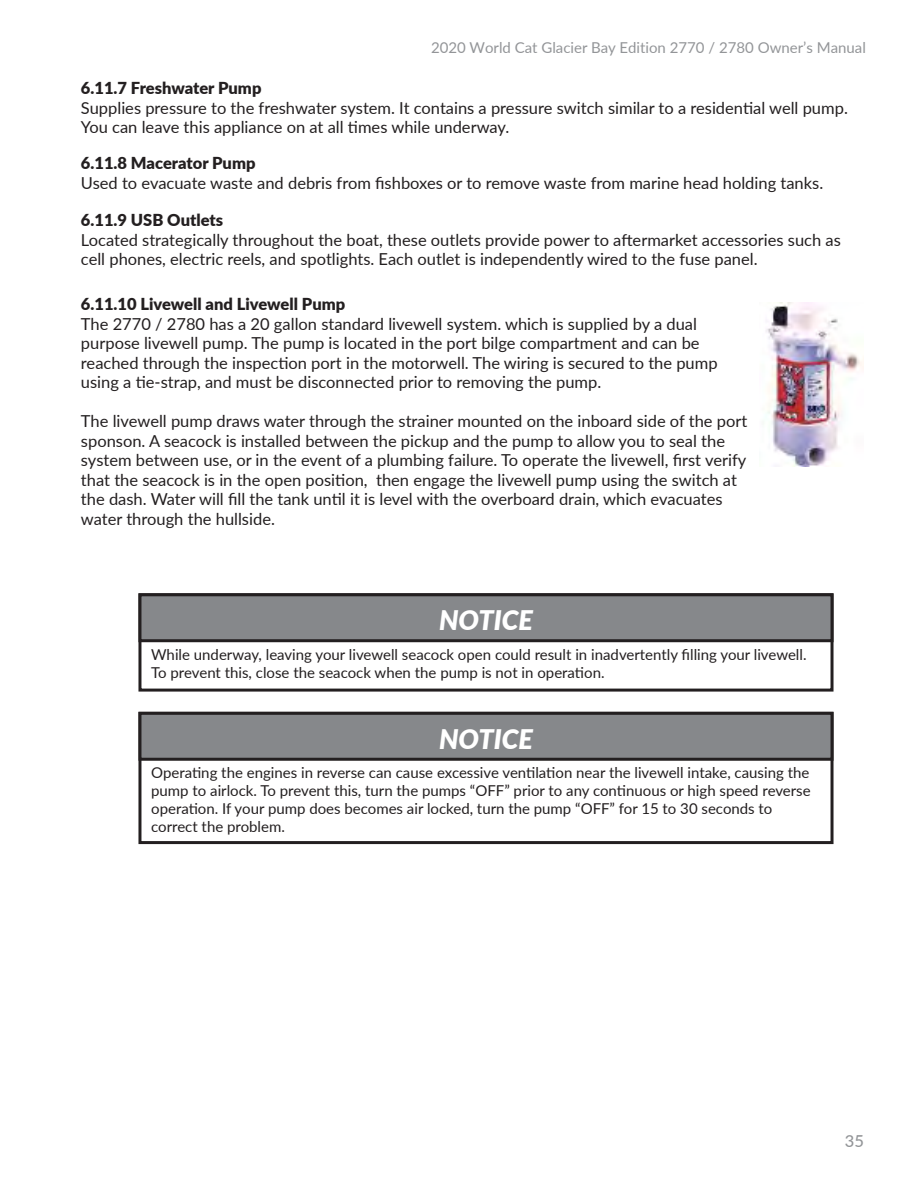
<style>
.page{position:relative;width:918px;height:1188px;background:#fff}
.page>*{position:absolute;margin:0;border:0;box-sizing:border-box;transform-origin:0 0}
.t1{font:italic 900 27px "Lato";color:#fff}
.t2{font:16.5px/19.5px "Lato";color:#231f20}
.t3{font:900 16.5px "Lato";color:#231f20}
.t4{font:500 16.5px "Lato";color:#939598}
.t5{font:15px/18px "Lato";color:#231f20}
.t6{font:15px "Lato";color:#939598}
</style>
<div class="page">
<img style="left:766px;top:303px;width:98px;height:163px">
<svg style="left:138px;top:644px;width:696px;height:48px"></svg>
<svg style="left:138px;top:593px;width:696px;height:51px;background:#7d7e81"></svg>
<svg style="left:138px;top:762px;width:696px;height:83px"></svg>
<svg style="left:138px;top:711px;width:696px;height:51px;background:#7e7f81"></svg>
<p class="t6" style="left:431px;top:37px;width:436px">2020 World Cat Glacier Bay Edition 2770 / 2780 Owner’s Manual</p>
<p class="t3" style="left:81px;top:76px;width:182px">6.11.7 Freshwater Pump</p>
<p class="t2" style="left:81px;top:97px;width:768px">Supplies pressure to the freshwater system. It contains a pressure switch similar to a residential well pump.<br>You can leave this appliance on at all times while underway.</p>
<p class="t3" style="left:81px;top:151px;width:176px">6.11.8 Macerator Pump</p>
<p class="t2" style="left:81px;top:172px;width:744px">Used to evacuate waste and debris from fishboxes or to remove waste from marine head holding tanks.</p>
<p class="t3" style="left:81px;top:208px;width:144px">6.11.9 USB Outlets</p>
<p class="t2" style="left:81px;top:229px;width:761px">Located strategically throughout the boat, these outlets provide power to aftermarket accessories such as cell phones, electric reels, and spotlights. Each outlet is independently wired to the fuse panel.</p>
<p class="t3" style="left:81px;top:292px;width:266px">6.11.10 Livewell and Livewell Pump</p>
<p class="t2" style="left:81px;top:313px;width:638px">The 2770 / 2780 has a 20 gallon standard livewell system. which is supplied by a dual purpose livewell pump. The pump is located in the port bilge compartment and can be reached through the inspection port in the motorwell. The wiring is secured to the pump using a tie-strap, and must be disconnected prior to removing the pump.</p>
<p class="t2" style="left:81px;top:411px;width:668px">The livewell pump draws water through the strainer mounted on the inboard side of the port sponson. A seacock is installed between the pickup and the pump to allow you to seal the system between use, or in the event of a plumbing failure. To operate the livewell, first verify that the seacock is in the open position, then engage the livewell pump using the switch at the dash. Water will fill the tank until it is level with the overboard drain, which evacuates water through the hullside.</p>
<h1 class="t1" style="left:439px;top:600px;width:95px">NOTICE</h1>
<p class="t5" style="left:151px;top:645px;width:657px">While underway, leaving your livewell seacock open could result in inadvertently filling your livewell.<br>To prevent this, close the seacock when the pump is not in operation.</p>
<h1 class="t1" style="left:439px;top:719px;width:95px">NOTICE</h1>
<p class="t5" style="left:151px;top:763px;width:661px">Operating the engines in reverse can cause excessive ventilation near the livewell intake, causing the pump to airlock. To prevent this, turn the pumps “OFF” prior to any continuous or high speed reverse operation. If your pump does becomes air locked, turn the pump “OFF” for 15 to 30 seconds to correct the problem.</p>
<p class="t4" style="left:845px;top:1129px;width:21px">35</p>
</div>
